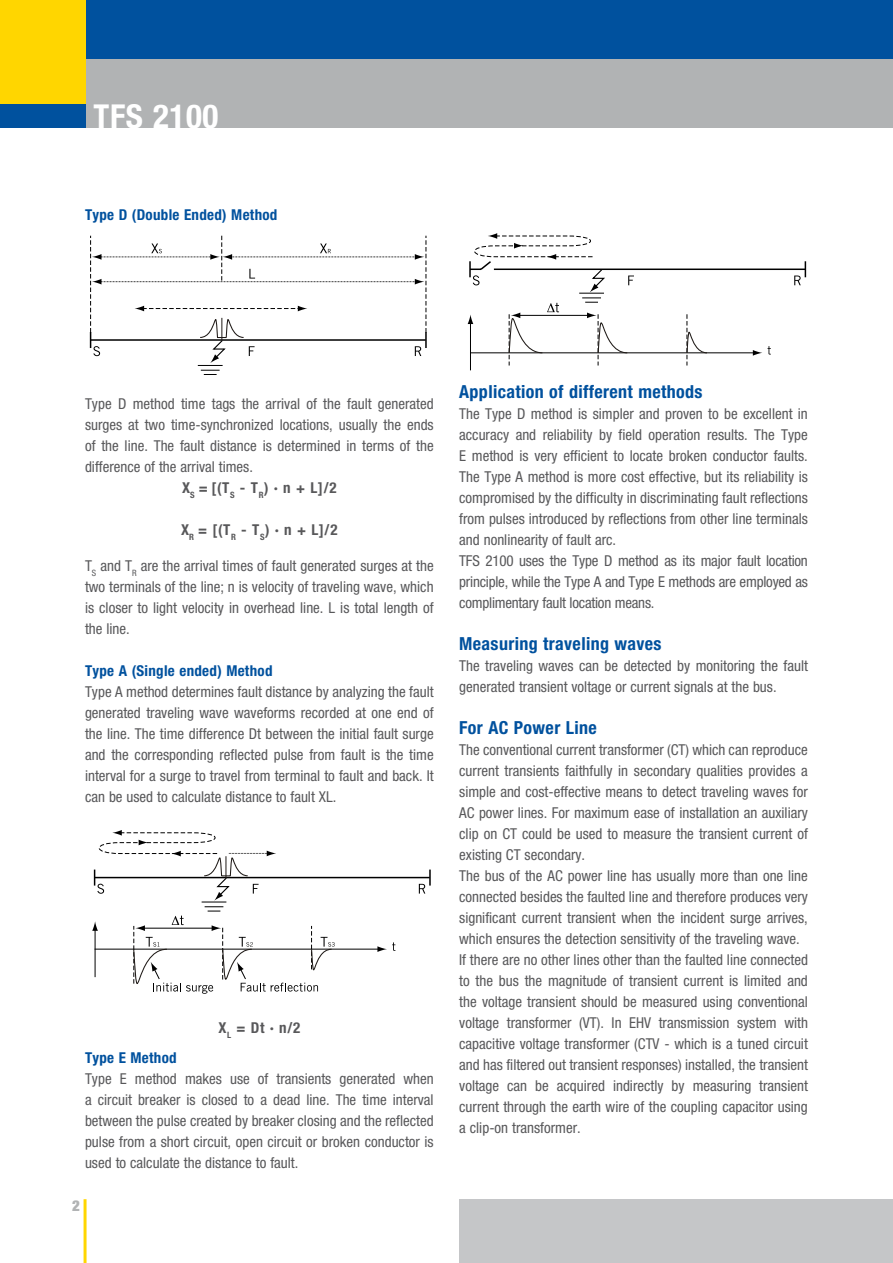
<style>
.page{position:relative;width:893px;height:1263px;background:#fff}
.page>*{position:absolute;margin:0;border:0;box-sizing:border-box;transform-origin:0 0}
.t1{font:700 condensed 33px "Helvetica Neue";letter-spacing:.02em;color:#fff}
.t2{font:700 condensed 18px "Helvetica Neue";letter-spacing:.02em;color:#00519e}
.t3{font:condensed 15px/21px "Helvetica Neue";color:#58585a;text-align:justify}
.t4{font:700 condensed 15px "Helvetica Neue";letter-spacing:.02em;color:#00519e}
.t5{font:700 condensed 15px "Helvetica Neue";color:#58585a}
.t6{font:900 condensed 15px "Helvetica Neue";color:#b1b3b4}
.s1{font-style:inherit}
</style>
<div class="page">
<hr style="left:84px;top:1199px;width:3px;height:64px;background:#ffd600">
<div style="left:459px;top:1199px;width:434px;height:64px;background:#c5c6c8"></div>
<div style="left:0;top:0;width:893px;height:128px;background:#00519e"></div>
<div style="left:0;top:60px;width:893px;height:68px;background:#b1b3b4"></div>
<div style="left:0;top:0;width:85px;height:128px;background:#ffd600"></div>
<div style="left:0;top:104px;width:85px;height:24px;background:#00519e"></div>
<svg style="left:90px;top:236px;width:337px;height:139px"></svg>
<hr style="left:95px;top:877px;width:335px;height:1px;background:#000">
<hr style="left:95px;top:949px;width:284px;height:1px;background:#000">
<svg style="left:419px;top:869px;width:12px;height:24px"></svg>
<svg style="left:377px;top:942px;width:18px;height:10px"></svg>
<svg style="left:92px;top:830px;width:243px;height:164px"></svg>
<hr style="left:470px;top:322px;width:1px;height:48px;background:#000">
<svg style="left:468px;top:233px;width:338px;height:133px"></svg>
<h1 class="t1" style="left:94px;top:96px;width:126px">TFS 2100</h1>
<p class="t4" style="left:85px;top:206px;width:194px">Type D (Double Ended) Method</p>
<p class="t3" style="left:85px;top:393px;width:350px">Type D method time tags the arrival of the fault generated</p>
<p class="t3" style="left:85px;top:414px;width:350px">surges at two time-synchronized locations, usually the ends</p>
<p class="t3" style="left:85px;top:435px;width:350px">of the line. The fault distance is determined in terms of the</p>
<p class="t3" style="left:85px;top:456px;width:169px">difference of the arrival times.</p>
<p class="t5" style="left:182px;top:479px;width:156px">X<sub>S</sub> = [(T<sub>S</sub> - T<sub>R</sub>) · n + L]/2</p>
<p class="t5" style="left:181px;top:521px;width:158px">X<sub>R</sub> = [(T<sub>R</sub> - T<sub>S</sub>) · n + L]/2</p>
<p class="t3" style="left:85px;top:555px;width:350px">T<sub>S</sub> and T<sub>R</sub> are the arrival times of fault generated surges at the two terminals of the line; n is velocity of traveling wave, which is closer to light velocity in overhead line. L is total length of the line.</p>
<p class="t4" style="left:85px;top:662px;width:189px">Type A (Single ended) Method</p>
<p class="t3" style="left:85px;top:681px;width:350px">Type A method determines fault distance by analyzing the fault generated traveling wave waveforms recorded at one end of the line. The time difference Dt between the initial fault surge and the corresponding reflected pulse from fault is the time interval for a surge to travel from terminal to fault and back. It can be used to calculate distance to fault XL.</p>
<p class="t5" style="left:218px;top:1019px;width:83px">X<sub>L</sub> = Dt · n/2</p>
<p class="t4" style="left:85px;top:1049px;width:93px">Type E Method</p>
<p class="t3" style="left:85px;top:1068px;width:350px">Type E method makes use of transients generated when a circuit breaker is closed to a dead line. The time interval between the pulse created by breaker closing and the reflected pulse from a short circuit, open circuit or broken conductor is used to calculate the distance to fault.</p>
<p class="t6" style="left:72px;top:1197px;width:9px">2</p>
<p class="t2" style="left:459px;top:381px;width:245px">Application of different methods</p>
<p class="t3" style="left:459px;top:403px;width:350px;text-align:left">The Type D method is simpler and proven to be excellent in accuracy and reliability by field operation results. The Type E method is very efficient to locate broken conductor faults.<br>The Type A method is more cost effective, but its reliability is compromised by the difficulty in discriminating fault reflections from pulses introduced by reflections from other line terminals and nonlinearity of fault arc.<br>TFS 2100 uses the Type D method as its major fault location principle, while the Type A and Type E methods are employed as complimentary fault location means.</p>
<p class="t2" style="left:459px;top:633px;width:204px"><span class="s1">M</span>easuring traveling waves</p>
<p class="t3" style="left:459px;top:655px;width:350px">The traveling waves can be detected by monitoring the fault generated transient voltage or current signals at the bus.</p>
<p class="t2" style="left:459px;top:717px;width:139px">For AC Power Line</p>
<p class="t3" style="left:459px;top:739px;width:350px;text-align:left">The conventional current transformer (CT) which can reproduce current transients faithfully in secondary qualities provides a simple and cost-effective means to detect traveling waves for AC power lines. For maximum ease of installation an auxiliary clip on CT could be used to measure the transient current of existing CT secondary.<br>The bus of the AC power line has usually more than one line connected besides the faulted line and therefore produces very significant current transient when the incident surge arrives, which ensures the detection sensitivity of the traveling wave.<br>If there are no other lines other than the faulted line connected to the bus the magnitude of transient current is limited and the voltage transient should be measured using conventional voltage transformer (VT). In EHV transmission system with capacitive voltage transformer (CTV - which is a tuned circuit and has filtered out transient responses) installed, the transient voltage can be acquired indirectly by measuring transient current through the earth wire of the coupling capacitor using a clip-on transformer.</p>
</div>
